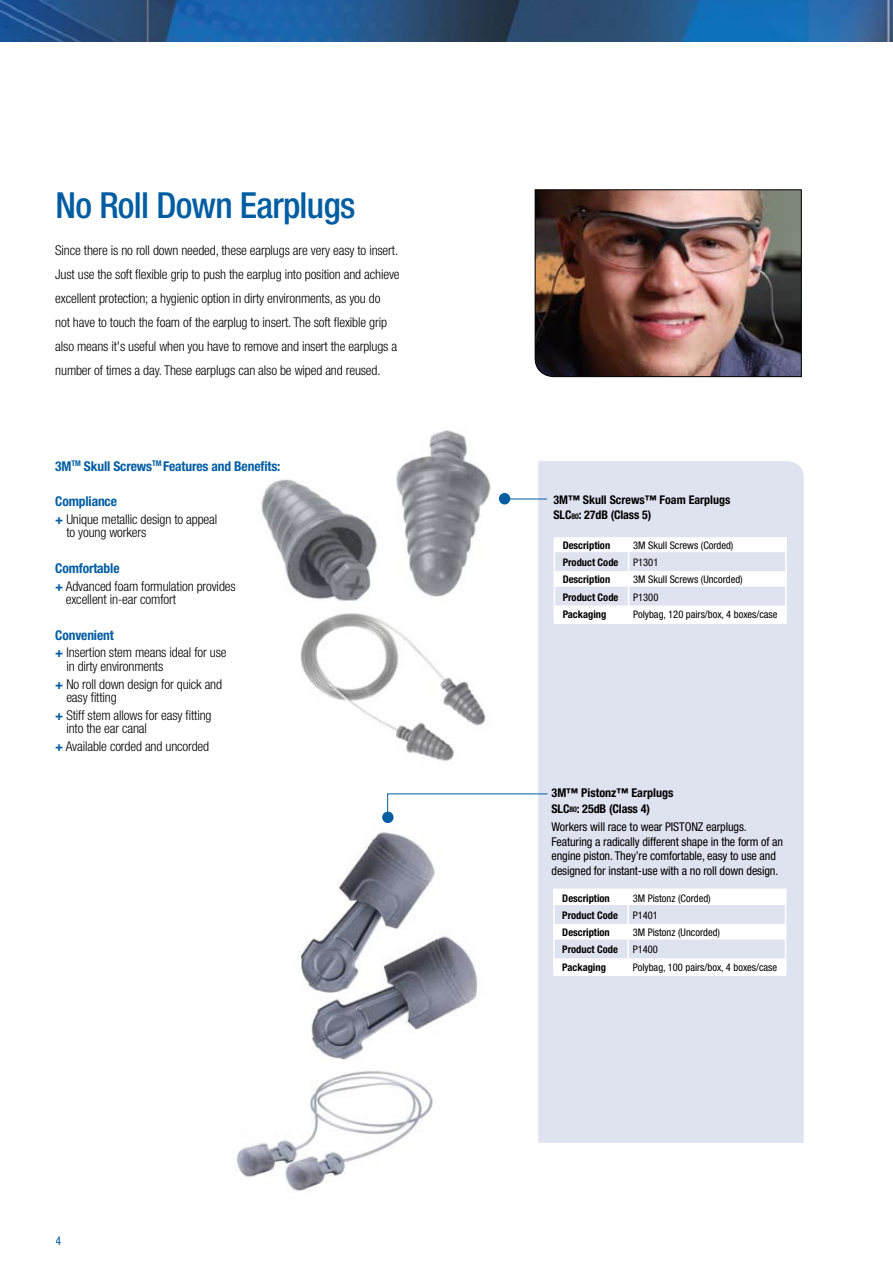
<style>
.page{position:relative;width:893px;height:1263px;background:#fff}
.page>*{position:absolute;margin:0;border:0;box-sizing:border-box;transform-origin:0 0}
.t1{font:500 condensed 36px "Helvetica Neue";letter-spacing:-.02em;color:#005da3}
.t2{font:300 condensed 13.5px/17.7px "Helvetica Neue";letter-spacing:-.01em;color:#000}
.t3{font:700 condensed 13.5px "Helvetica Neue";letter-spacing:-.01em;color:#005da3}
.t4{font:condensed 12.15px/14.5px "Helvetica Neue";letter-spacing:-.01em;color:#000}
.t5{font:700 condensed 12.15px/15.1px "Helvetica Neue";color:#000}
.t6{font:700 condensed 12px/14.4px "Helvetica Neue";color:#000}
.t7{font:condensed 12px "Helvetica Neue";color:#005da3}
.t8{font:condensed 10.5px "Helvetica Neue";color:#000}
.t9{font:700 condensed 10.5px "Helvetica Neue";color:#000}
.s1{font-weight:700;color:#005da3}
.s2{font-size:7.8px}
.s3{font-size:12px}
</style>
<div class="page">
<img style="left:0;top:0;width:892px;height:42px">
<img style="left:892px;top:0;width:1px;height:42px">
<div style="left:538px;top:461px;width:266px;height:682px;background:#dfe3f0"></div>
<img style="left:298px;top:832px;width:180px;height:228px">
<div style="left:383px;top:812px;width:10px;height:10px;background:#005da3;border-radius:50%"></div>
<div style="left:382px;top:811px;width:12px;height:12px;border:2px solid #005da3;border-radius:50%"></div>
<svg style="left:387px;top:793px;width:161px;height:25px"></svg>
<img style="left:237px;top:1070px;width:196px;height:121px">
<div style="left:553px;top:888px;width:233px;height:87px;border:2px solid #fff"></div>
<hr style="left:627px;top:889px;width:2px;height:85px;background:#fff">
<div style="left:553px;top:890px;width:233px;height:15px;background:#fff"></div>
<div style="left:553px;top:924px;width:233px;height:15px;background:#fff"></div>
<hr style="left:553px;top:958px;width:233px;height:1px;background:#fff">
<div style="left:553px;top:959px;width:233px;height:15px;background:#fff"></div>
<img style="left:300px;top:613px;width:186px;height:148px">
<img style="left:535px;top:189px;width:267px;height:188px">
<div style="left:554px;top:539px;width:233px;height:84px;border:2px solid #fff"></div>
<hr style="left:628px;top:538px;width:1px;height:82px;background:#fff">
<div style="left:554px;top:537px;width:233px;height:15px;background:#fff"></div>
<hr style="left:554px;top:571px;width:233px;height:1px;background:#fff">
<div style="left:554px;top:572px;width:233px;height:15px;background:#fff"></div>
<div style="left:554px;top:606px;width:233px;height:15px;background:#fff"></div>
<div style="left:500px;top:494px;width:9px;height:10px;background:#005da3;border-radius:50%"></div>
<div style="left:499px;top:493px;width:11px;height:11px;border:2px solid #005da3;border-radius:50%"></div>
<hr style="left:503px;top:499px;width:44px;height:1px;background:#005da3">
<img style="left:261px;top:430px;width:230px;height:171px">
<h1 class="t1" style="left:56px;top:183px;width:301px">No Roll Down Earplugs</h1>
<p class="t2" style="left:55px;top:238px;width:346px;line-height:24px">Since there is no roll down needed, these earplugs are very easy to insert.<br>Just use the soft flexible grip to push the earplug into position and achieve excellent protection; a hygienic option in dirty environments, as you do<br>not have to touch the foam of the earplug to insert. The soft flexible grip also means it's useful when you have to remove and insert the earplugs a number of times a day. These earplugs can also be wiped and reused.</p>
<p class="t3" style="left:55px;top:457px;width:227px">3M<sup>TM</sup> Skull Screws<sup>TM</sup> Features and Benefits:</p>
<p class="t2" style="left:55px;top:492px;width:164px"><span class="s1">Compliance<br>+</span> Unique metallic design to appeal</p>
<p class="t2" style="left:66px;top:523px;width:81px">to young workers</p>
<p class="t2" style="left:55px;top:559px;width:182px"><span class="s1">Comfortable<br>+</span> Advanced foam formulation provides</p>
<p class="t2" style="left:66px;top:590px;width:112px">excellent in-ear comfort</p>
<p class="t2" style="left:55px;top:626px;width:173px"><span class="s1">Convenient<br>+</span> Insertion stem means ideal for use</p>
<p class="t2" style="left:55px;top:657px;width:168px;text-indent:11px">in dirty environments<br><span class="s1">+</span> No roll down design for quick and</p>
<p class="t2" style="left:55px;top:688px;width:158px;text-indent:11px">easy fitting<br><span class="s1">+</span> Stiff stem allows for easy fitting</p>
<p class="t2" style="left:55px;top:720px;width:155px;text-indent:11px">into the ear canal<br><span class="s1">+</span> Available corded and uncorded</p>
<p class="t7" style="left:56px;top:1234px;width:7px">4</p>
<p class="t6" style="left:553px;top:492px;width:178px">3M™ Skull Screws™ Foam Earplugs<br>SLC<span class="s2">80</span>: 27dB (Class 5)</p>
<p class="t9" style="left:563px;top:539px;width:49px">Description</p>
<p class="t8" style="left:633px;top:539px;width:102px">3M Skull Screws (Corded)</p>
<p class="t9" style="left:563px;top:556px;width:57px">Product Code</p>
<p class="t8" style="left:633px;top:556px;width:27px">P1301</p>
<p class="t9" style="left:563px;top:573px;width:49px">Description</p>
<p class="t8" style="left:633px;top:574px;width:111px">3M Skull Screws (Uncorded)</p>
<p class="t9" style="left:563px;top:590px;width:57px">Product Code</p>
<p class="t8" style="left:633px;top:591px;width:27px">P1300</p>
<p class="t9" style="left:563px;top:608px;width:45px">Packaging</p>
<p class="t8" style="left:633px;top:608px;width:146px">Polybag, 120 pairs/box, 4 boxes/case</p>
<p class="t5" style="left:551px;top:785px;width:123px">3M™ Pistonz™ Earplugs<br><span class="s3">SLC</span><span class="s2">80</span><span class="s3">:</span> 25dB (Class 4)</p>
<p class="t4" style="left:551px;top:820px;width:233px">Workers will race to wear PISTONZ earplugs.<br>Featuring a radically different shape in the form of an engine piston. They’re comfortable, easy to use and designed for instant-use with a no roll down design.</p>
<p class="t9" style="left:562px;top:892px;width:49px">Description</p>
<p class="t8" style="left:633px;top:892px;width:79px">3M Pistonz (Corded)</p>
<p class="t9" style="left:562px;top:909px;width:57px">Product Code</p>
<p class="t8" style="left:633px;top:909px;width:27px">P1401</p>
<p class="t9" style="left:562px;top:926px;width:49px">Description</p>
<p class="t8" style="left:633px;top:926px;width:89px">3M Pistonz (Uncorded)</p>
<p class="t9" style="left:562px;top:943px;width:57px">Product Code</p>
<p class="t8" style="left:633px;top:944px;width:27px">P1400</p>
<p class="t9" style="left:562px;top:960px;width:45px">Packaging</p>
<p class="t8" style="left:633px;top:961px;width:146px">Polybag, 100 pairs/box, 4 boxes/case</p>
</div>
